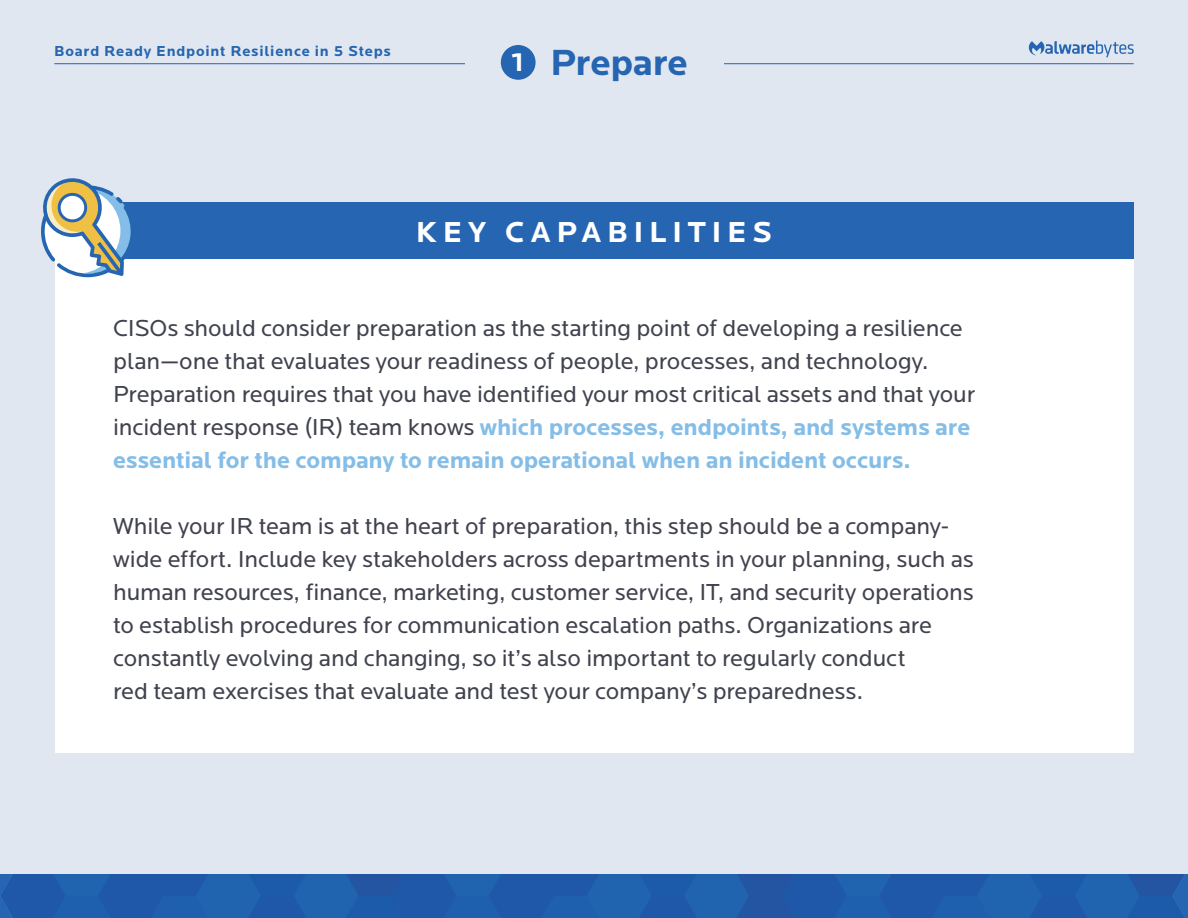
<style>
.page{position:relative;width:1188px;height:918px;background:#fff}
.page>*{position:absolute;margin:0;border:0;box-sizing:border-box;transform-origin:0 0}
.t1{font:700 37.8px "Locator";letter-spacing:-.01em;color:#2565b1}
.t2{font:700 30px "Locator";letter-spacing:.185em;color:#fff}
.t3{font:24px/33px "Locator";letter-spacing:-.005em;color:#40424e}
.t4{font:700 15px "Locator";letter-spacing:.05em;color:#2565b1}
.s1{font-size:27px;color:#fff}
.s2{font-weight:700;color:#84bde7}
</style>
<div class="page">
<div style="left:1px;top:0;width:1187px;height:891px;background:#e1e7f0"></div>
<hr style="left:54px;top:63px;width:1080px;height:1px;background:#2565b1">
<svg style="left:1029px;top:40px;width:105px;height:17px"></svg>
<div style="left:0;top:874px;width:1188px;height:44px;background:#1f5ba9"></div>
<div style="left:56px;top:231px;width:1078px;height:522px;background:#fff"></div>
<div style="left:55px;top:202px;width:1079px;height:57px;background:#2565b1"></div>
<div style="left:465px;top:39px;width:259px;height:44px;background:#e1e7f0"></div>
<div style="left:501px;top:45px;width:35px;height:35px;background:#2565b1;border-radius:50%"></div>
<svg style="left:41px;top:178px;width:90px;height:99px"></svg>
<p class="t4" style="left:54px;top:43px;width:338px">Board Ready Endpoint Resilience in 5 Steps</p>
<h1 class="t1" style="left:511px;top:40px;width:178px"><span class="s1">1</span> Prepare</h1>
<p class="t2" style="left:416px;top:215px;width:358px">KEY CAPABILITIES</p>
<p class="t3" style="left:113px;top:312px;width:863px">CISOs should consider preparation as the starting point of developing a resilience plan—one that evaluates your readiness of people, processes, and technology.<br>Preparation requires that you have identified your most critical assets and that your incident response (IR) team knows <span class="s2">which processes, endpoints, and systems are essential for the company to remain operational when an incident occurs.</span></p>
<p class="t3" style="left:113px;top:510px;width:862px">While your IR team is at the heart of preparation, this step should be a company&shy;wide effort. Include key stakeholders across departments in your planning, such as human resources, finance, marketing, customer service, IT, and security operations to establish procedures for communication escalation paths. Organizations are constantly evolving and changing, so it’s also important to regularly conduct<br>red team exercises that evaluate and test your company’s preparedness.</p>
</div>
